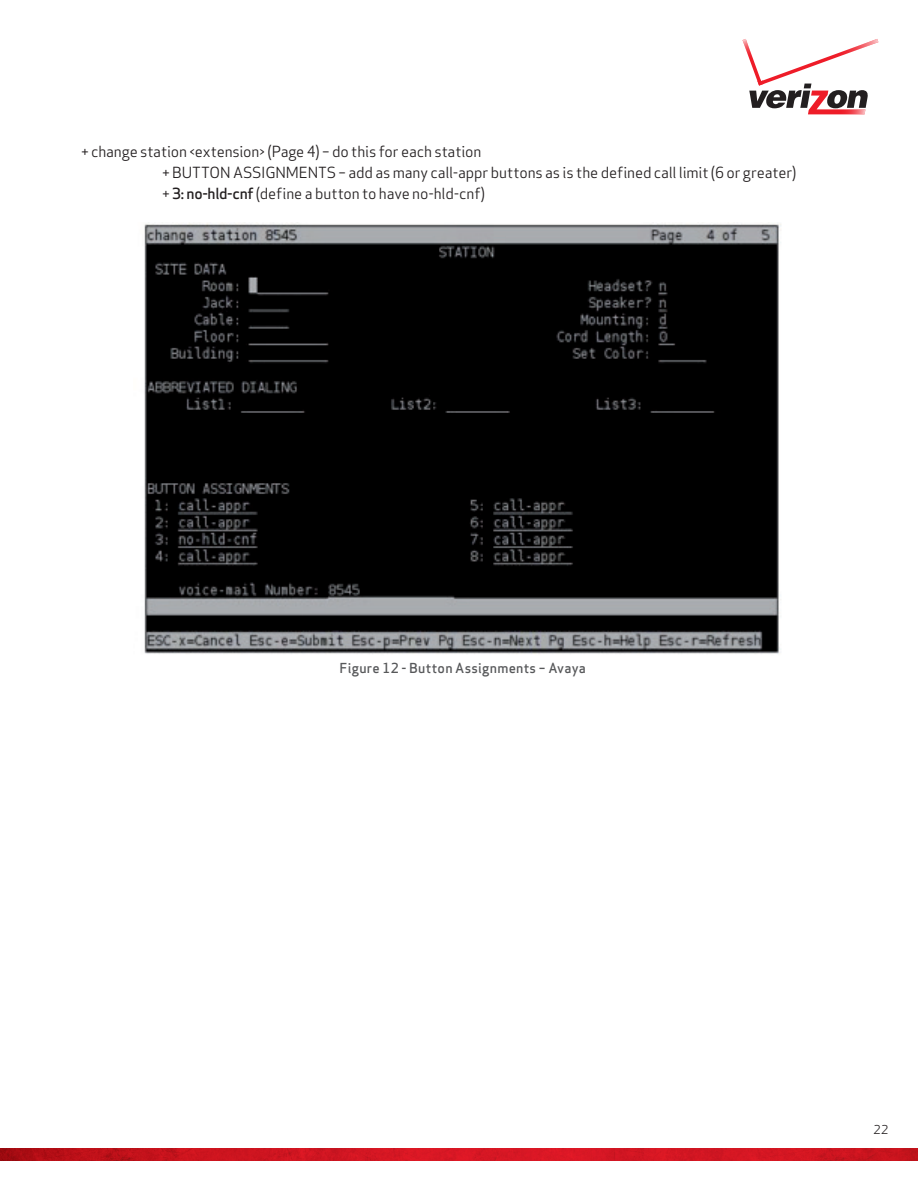
<style>
.page{position:relative;width:918px;height:1188px;background:#fff}
.page>*{position:absolute;margin:0;border:0;box-sizing:border-box;transform-origin:0 0}
.t1{font:15px/21px "Apex Sans";letter-spacing:-.01em;color:#231f20}
.t2{font:500 13.5px "Apex Sans";letter-spacing:.015em;color:#57585a}
.t3{font:12px "Apex Sans";color:#231f20}
.s1{font-weight:500}
</style>
<div class="page">
<svg style="left:743px;top:39px;width:135px;height:75px"></svg>
<img style="left:144px;top:222px;width:637px;height:432px">
<img style="left:0;top:1149px;width:918px;height:12px">
<p class="t1" style="left:162px;top:140px;width:321px;text-indent:-81px">+ change station &lt;extension&gt; (Page 4) – do this for each station + BUTTON ASS</p>
<p class="t1" style="left:162px;top:161px;width:636px;text-indent:99px">IGNMENTS – add as many call-appr buttons as is the defined call limit (6 or greater) + <span class="s1">3: no-hld-cnf</span> (define a button to have no-hld-cnf)</p>
<p class="t2" style="left:340px;top:656px;width:248px">Figure 12 - Button Assignments – Avaya</p>
<p class="t3" style="left:874px;top:1119px;width:16px">22</p>
</div>
